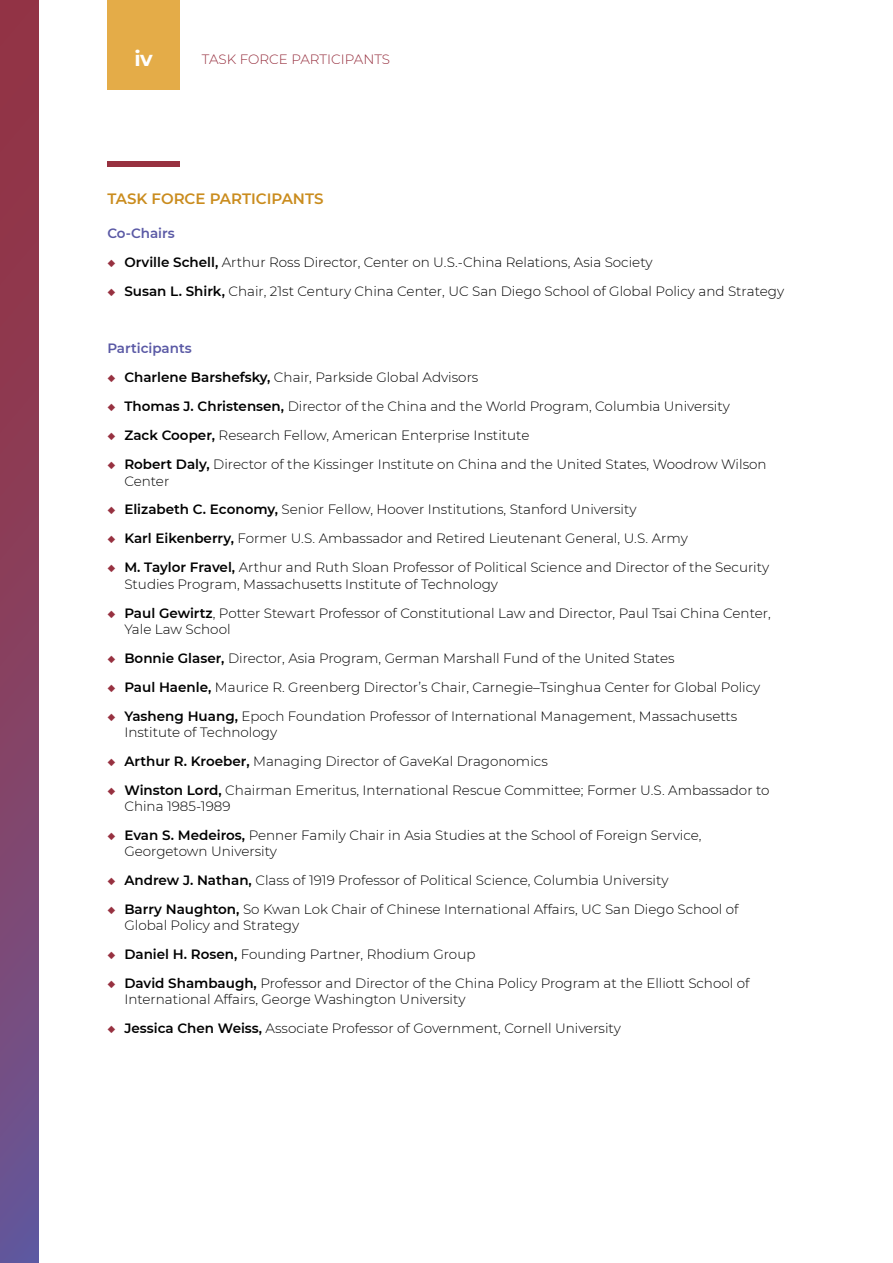
<style>
.page{position:relative;width:893px;height:1263px;background:#fff}
.page>*{position:absolute;margin:0;border:0;box-sizing:border-box;transform-origin:0 0}
.t1{font:700 21px "Montserrat";color:#fff}
.t2{font:600 15px "Montserrat";color:#ca8c1e}
.t3{font:300 13.5px/16.2px "Montserrat";color:#000}
.t4{font:600 13.5px "Montserrat";color:#5a59a5}
.t5{font:300 13.5px "Montserrat";color:#973140}
.s1{color:#973140}
.s2{font-weight:600}
</style>
<div class="page">
<div style="left:107px;top:0;width:73px;height:90px;background:#e4ac48"></div>
<div style="left:0;top:0;width:38px;height:1263px;background:linear-gradient(to bottom,#9a2f39,#6d5591)"></div>
<div style="left:107px;top:162px;width:73px;height:5px;background:#973140"></div>
<h1 class="t1" style="left:135px;top:44px;width:20px">iv</h1>
<p class="t5" style="left:202px;top:50px;width:189px">TASK FORCE PARTICIPANTS</p>
<p class="t2" style="left:107px;top:188px;width:218px">TASK FORCE PARTICIPANTS</p>
<p class="t4" style="left:107px;top:223px;width:69px">Co-Chairs</p>
<p class="t3" style="left:107px;top:253px;width:547px"><span class="s1">◆</span> <span class="s2">Orville Schell,</span> Arthur Ross Director, Center on U.S.-China Relations, Asia Society</p>
<p class="t3" style="left:107px;top:282px;width:678px"><span class="s1">◆</span> <span class="s2">Susan L. Shirk,</span> Chair, 21st Century China Center, UC San Diego School of Global Policy and Strategy</p>
<p class="t4" style="left:107px;top:339px;width:86px">Participants</p>
<p class="t3" style="left:107px;top:369px;width:372px"><span class="s1">◆</span> <span class="s2">Charlene Barshefsky,</span> Chair, Parkside Global Advisors</p>
<p class="t3" style="left:107px;top:398px;width:624px"><span class="s1">◆</span> <span class="s2">Thomas J. Christensen,</span> Director of the China and the World Program, Columbia University</p>
<p class="t3" style="left:107px;top:427px;width:424px"><span class="s1">◆</span> <span class="s2">Zack Cooper,</span> Research Fellow, American Enterprise Institute</p>
<p class="t3" style="left:124px;top:456px;width:644px;text-indent:-17px"><span class="s1">◆</span> <span class="s2">Robert Daly,</span> Director of the Kissinger Institute on China and the United States, Woodrow Wilson<br>Center</p>
<p class="t3" style="left:107px;top:501px;width:531px"><span class="s1">◆</span> <span class="s2">Elizabeth C. Economy,</span> Senior Fellow, Hoover Institutions, Stanford University</p>
<p class="t3" style="left:107px;top:530px;width:582px"><span class="s1">◆</span> <span class="s2">Karl Eikenberry,</span> Former U.S. Ambassador and Retired Lieutenant General, U.S. Army</p>
<p class="t3" style="left:124px;top:559px;width:646px;text-indent:-17px"><span class="s1">◆</span> <span class="s2">M. Taylor Fravel,</span> Arthur and Ruth Sloan Professor of Political Science and Director of the Security<br>Studies Program, Massachusetts Institute of Technology</p>
<p class="t3" style="left:124px;top:604px;width:648px;text-indent:-17px"><span class="s1">◆</span> <span class="s2">Paul Gewirtz</span>, Potter Stewart Professor of Constitutional Law and Director, Paul Tsai China Center,<br>Yale Law School</p>
<p class="t3" style="left:107px;top:649px;width:569px"><span class="s1">◆</span> <span class="s2">Bonnie Glaser,</span> Director, Asia Program, German Marshall Fund of the United States</p>
<p class="t3" style="left:107px;top:678px;width:654px"><span class="s1">◆</span> <span class="s2">Paul Haenle,</span> Maurice R. Greenberg Director’s Chair, Carnegie–Tsinghua Center for Global Policy</p>
<p class="t3" style="left:124px;top:707px;width:614px;text-indent:-17px"><span class="s1">◆</span> <span class="s2">Yasheng Huang,</span> Epoch Foundation Professor of International Management, Massachusetts<br>Institute of Technology</p>
<p class="t3" style="left:107px;top:752px;width:442px"><span class="s1">◆</span> <span class="s2">Arthur R. Kroeber,</span> Managing Director of GaveKal Dragonomics</p>
<p class="t3" style="left:124px;top:781px;width:647px;text-indent:-17px"><span class="s1">◆</span> <span class="s2">Winston Lord,</span> Chairman Emeritus, International Rescue Committee; Former U.S. Ambassador to<br>China 1985-1989</p>
<p class="t3" style="left:124px;top:827px;width:579px;text-indent:-17px"><span class="s1">◆</span> <span class="s2">Evan S. Medeiros,</span> Penner Family Chair in Asia Studies at the School of Foreign Service,<br>Georgetown University</p>
<p class="t3" style="left:107px;top:872px;width:563px"><span class="s1">◆</span> <span class="s2">Andrew J. Nathan,</span> Class of 1919 Professor of Political Science, Columbia University</p>
<p class="t3" style="left:124px;top:901px;width:616px;text-indent:-17px"><span class="s1">◆</span> <span class="s2">Barry Naughton,</span> So Kwan Lok Chair of Chinese International Affairs, UC San Diego School of<br>Global Policy and Strategy</p>
<p class="t3" style="left:107px;top:946px;width:370px"><span class="s1">◆</span> <span class="s2">Daniel H. Rosen,</span> Founding Partner, Rhodium Group</p>
<p class="t3" style="left:124px;top:975px;width:627px;text-indent:-17px"><span class="s1">◆</span> <span class="s2">David Shambaugh,</span> Professor and Director of the China Policy Program at the Elliott School of<br>International Affairs, George Washington University</p>
<p class="t3" style="left:107px;top:1020px;width:515px"><span class="s1">◆</span> <span class="s2">Jessica Chen Weiss,</span> Associate Professor of Government, Cornell University</p>
</div>
